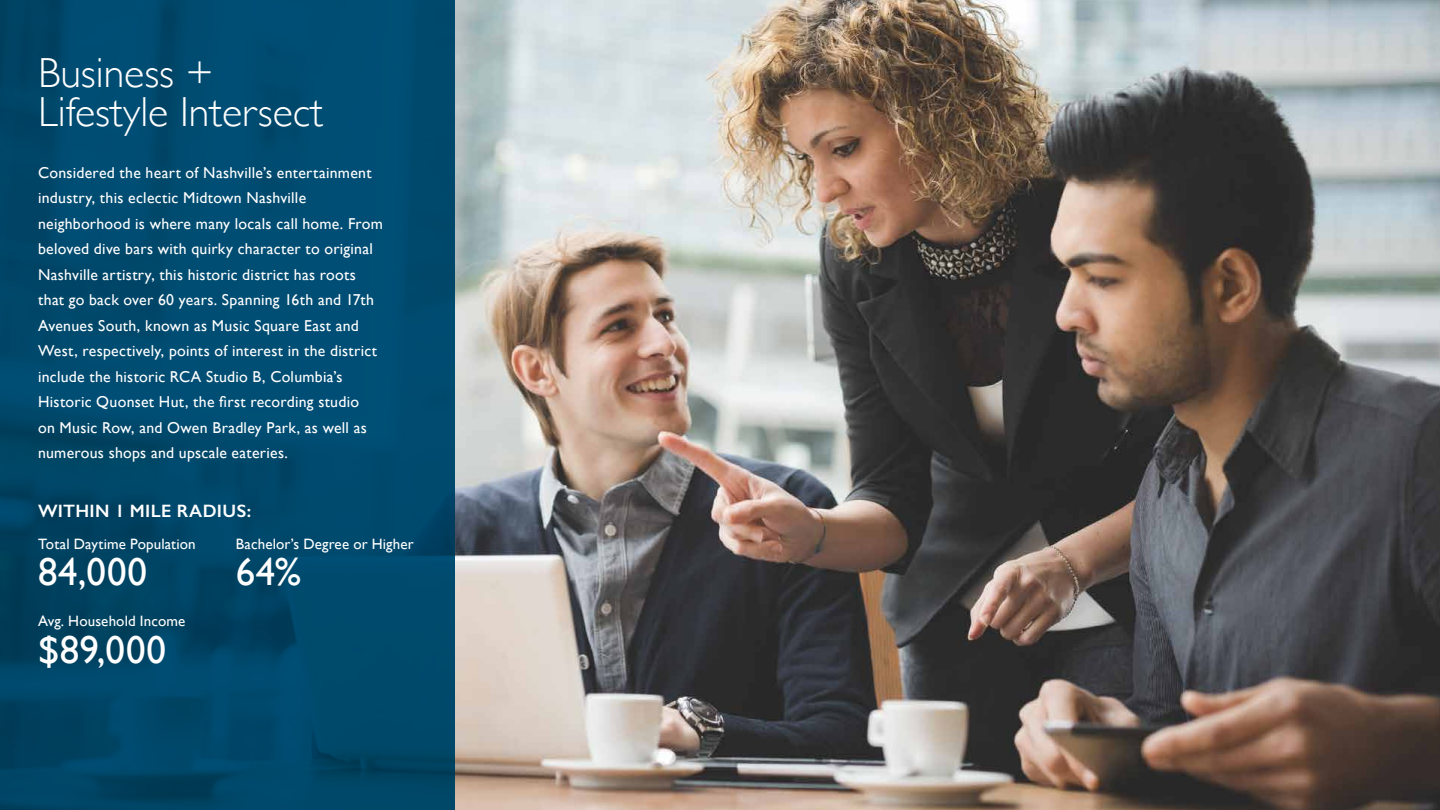
<style>
.page{position:relative;width:1440px;height:810px;background:#fff}
.page>*{position:absolute;margin:0;border:0;box-sizing:border-box;transform-origin:0 0}
.t1{font:300 42px/39px "Gill Sans";color:#fff}
.t2{font:39px "Gill Sans";letter-spacing:.025em;color:#fff}
.t3{font:600 18px "Gill Sans";letter-spacing:.025em;color:#fff}
.t4{font:15.75px/25.5px "Gill Sans";letter-spacing:.02em;color:#fff}
.t5{font:15px "Gill Sans";letter-spacing:.01em;color:#fff}
</style>
<div class="page">
<img style="left:454px;top:0;width:986px;height:810px">
<svg style="left:0;top:0;width:454px;height:810px;fill:#004a6d"></svg>
<h1 class="t1" style="left:38px;top:52px;width:286px">Business +<br>Lifestyle Intersect</h1>
<p class="t4" style="left:38px;top:159px;width:346px">Considered the heart of Nashville’s entertainment industry, this eclectic Midtown Nashville neighborhood is where many locals call home. From beloved dive bars with quirky character to original Nashville artistry, this historic district has roots that go back over 60 years. Spanning 16th and 17th Avenues South, known as Music Square East and West, respectively, points of interest in the district include the historic RCA Studio B, Columbia’s Historic Quonset Hut, the first recording studio<br>on Music Row, and Owen Bradley Park, as well as numerous shops and upscale eateries.</p>
<p class="t3" style="left:38px;top:500px;width:214px">WITHIN 1 MILE RADIUS:</p>
<p class="t5" style="left:38px;top:535px;width:159px">Total Daytime Population</p>
<h2 class="t2" style="left:38px;top:549px;width:110px">84,000</h2>
<p class="t5" style="left:38px;top:613px;width:149px">Avg. Household Income</p>
<h2 class="t2" style="left:38px;top:627px;width:129px">$89,000</h2>
<p class="t5" style="left:236px;top:535px;width:179px">Bachelor’s Degree or Higher</p>
<h2 class="t2" style="left:236px;top:549px;width:67px">64%</h2>
</div>
